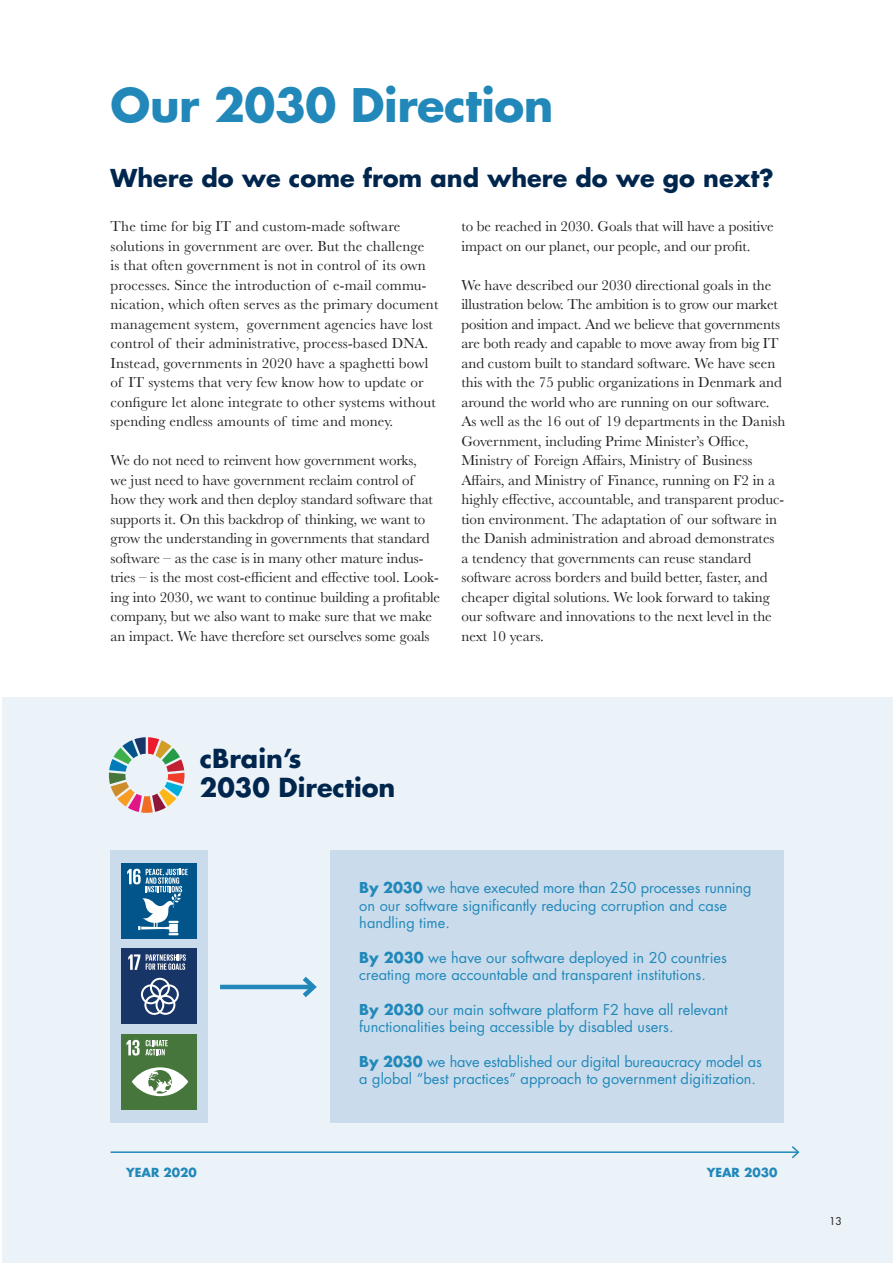
<style>
.page{position:relative;width:893px;height:1263px;background:#fff}
.page>*{position:absolute;margin:0;border:0;box-sizing:border-box;transform-origin:0 0}
.t1{font:700 45px "Futura Std";letter-spacing:-.01em;color:#2188b9}
.t2{font:700 25.5px "Futura Std";color:#00264e}
.t3{font:700 24px "Futura Std";color:#00264e}
.t4{font:15px/19.5px "Baskerville";color:#231f20}
.t5{font:14.55px/17.4px "Futura Std";color:#2188b9}
.t6{font:700 12.15px "Futura Std";color:#2188b9}
.t7{font:10.5px "Futura Std";color:#231f20}
.s1{font-weight:700}
</style>
<div class="page">
<div style="left:2px;top:697px;width:891px;height:566px;background:#ebf2f8"></div>
<svg style="left:109px;top:737px;width:75px;height:76px"></svg>
<div style="left:330px;top:850px;width:453px;height:273px;background:#cadcec"></div>
<div style="left:111px;top:850px;width:97px;height:273px;background:#cadcec"></div>
<div style="left:122px;top:863px;width:75px;height:75px;background:#01558a"></div>
<svg style="left:127px;top:869px;width:61px;height:66px"></svg>
<div style="left:122px;top:1034px;width:75px;height:75px;background:#46763b"></div>
<svg style="left:132px;top:1067px;width:56px;height:29px"></svg>
<svg style="left:126px;top:1040px;width:42px;height:15px"></svg>
<div style="left:122px;top:948px;width:75px;height:76px;background:#183567"></div>
<svg style="left:128px;top:954px;width:12px;height:16px"></svg>
<svg style="left:141px;top:978px;width:38px;height:37px"></svg>
<svg style="left:146px;top:954px;width:40px;height:16px"></svg>
<hr style="left:111px;top:1151px;width:687px;height:2px;background:#2188b9">
<svg style="left:790px;top:1146px;width:10px;height:13px"></svg>
<hr style="left:220px;top:985px;width:93px;height:4px;background:#2188b9">
<svg style="left:298px;top:976px;width:19px;height:21px"></svg>
<p class="t1" style="left:111px;top:75px;width:444px">Our 2030 Direction</p>
<p class="t3" style="left:111px;top:162px;width:665px">Where do we come from and where do we go next?</p>
<p class="t4" style="left:111px;top:217px;width:329px">The time for big IT and custom-made software solutions in government are over. But the challenge<br>is that often government is not in control of its own processes. Since the introduction of e-mail commu&shy;nication, which often serves as the primary document management system, government agencies have lost control of their administrative, process-based DNA.<br>Instead, governments in 2020 have a spaghetti bowl of IT systems that very few know how to update or configure let alone integrate to other systems without spending endless amounts of time and money.</p>
<p class="t4" style="left:111px;top:451px;width:331px">We do not need to reinvent how government works,<br>we just need to have government reclaim control of how they work and then deploy standard software that supports it. On this backdrop of thinking, we want to grow the understanding in governments that standard software – as the case is in many other mature indus&shy;tries – is the most cost-efficient and effective tool. Look&shy;ing into 2030, we want to continue building a profitable company, but we also want to make sure that we make an impact. We have therefore set ourselves some goals</p>
<p class="t4" style="left:461px;top:217px;width:314px">to be reached in 2030. Goals that will have a positive impact on our planet, our people, and our profit.</p>
<p class="t4" style="left:461px;top:276px;width:326px">We have described our 2030 directional goals in the illustration below. The ambition is to grow our market position and impact. And we believe that governments are both ready and capable to move away from big IT and custom built to standard software. We have seen this with the 75 public organizations in Denmark and around the world who are running on our software.<br>As well as the 16 out of 19 departments in the Danish Government, including Prime Minister’s Office, Ministry of Foreign Affairs, Ministry of Business Affairs, and Ministry of Finance, running on F2 in a highly effective, accountable, and transparent produc&shy;tion environment. The adaptation of our software in the Danish administration and abroad demonstrates<br>a tendency that governments can reuse standard software across borders and build better, faster, and cheaper digital solutions. We look forward to taking our software and innovations to the next level in the next 10 years.</p>
<p class="t2" style="left:200px;top:742px;width:103px">cBrain’s</p>
<p class="t2" style="left:200px;top:770px;width:197px">2030 Direction</p>
<p class="t5" style="left:359px;top:879px;width:394px"><span class="s1">By 2030</span> we have executed more than 250 processes running on our software significantly reducing corruption and case handling time.</p>
<p class="t5" style="left:359px;top:949px;width:369px"><span class="s1">By 2030</span> we have our software deployed in 20 countries creating more accountable and transparent institutions.</p>
<p class="t5" style="left:359px;top:1001px;width:370px"><span class="s1">By 2030</span> our main software platform F2 have all relevant functionalities being accessible by disabled users.</p>
<p class="t5" style="left:359px;top:1053px;width:404px"><span class="s1">By 2030</span> we have established our digital bureaucracy model as a global “best practices” approach to government digitization.</p>
<p class="t6" style="left:126px;top:1165px;width:72px">YEAR 2020</p>
<p class="t6" style="left:707px;top:1165px;width:72px">YEAR 2030</p>
<p class="t7" style="left:829px;top:1214px;width:14px">13</p>
</div>
